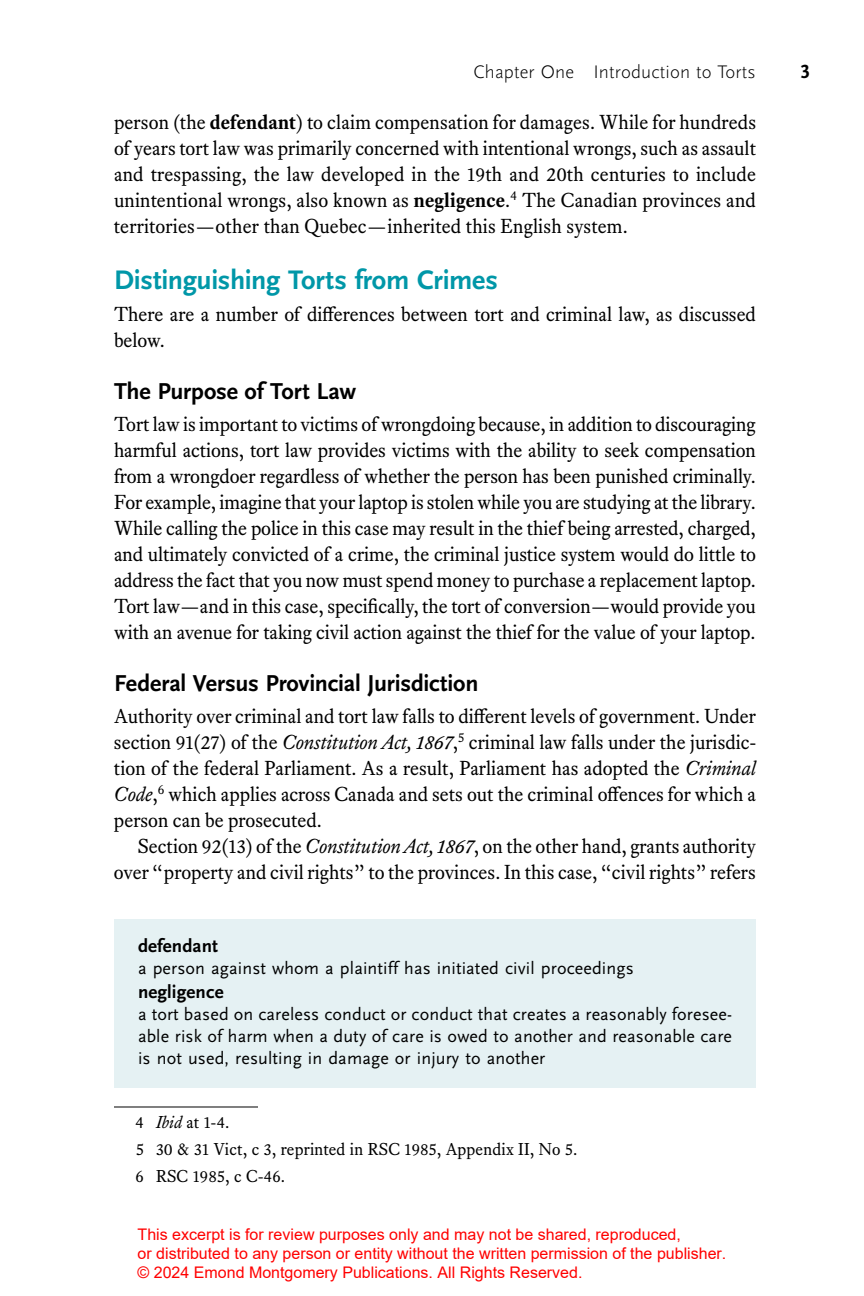
<style>
.page{position:relative;width:864px;height:1296px;background:#fff}
.page>*{position:absolute;margin:0;border:0;box-sizing:border-box;transform-origin:0 0}
.t1{font:700 28px "Scala Sans OT";letter-spacing:-.01em;color:#0097a8}
.t2{font:700 24px "Scala Sans OT";letter-spacing:-.01em;color:#000}
.t3{font:20px/26px "Equity Text B";letter-spacing:-.005em;color:#000;text-align:justify}
.t4{font:700 20px "Scala Sans OT";color:#000}
.t5{font:300 19px "Scala Sans OT";letter-spacing:.005em;color:#000}
.t6{font:700 19px "Scala Sans OT";letter-spacing:.01em;color:#000}
.t7{font:18px/22px "Scala Sans OT";letter-spacing:.01em;color:#000;text-align:justify}
.t8{font:17px/27px "Equity Text B";letter-spacing:.01em;color:#000}
.t9{font:16px/19.2px "Arial";color:#f00}
.s1{font-weight:700}
.s2{font-style:italic}
</style>
<div class="page">
<hr style="left:114px;top:1107px;width:144px;height:1px;background:#000">
<div style="left:114px;top:919px;width:642px;height:169px;background:#e5f1f3"></div>
<p class="t5" style="left:474px;top:61px;width:284px">Chapter One Introduction to Torts</p>
<p class="t4" style="left:800px;top:60px;width:11px">3</p>
<p class="t3" style="left:114px;top:109px;width:644px">person (the <span class="s1">defendant</span>) to claim compensation for damages. While for hundreds of years tort law was primarily concerned with intentional wrongs, such as assault and trespassing, the law developed in the 19th and 20th centuries to include unintentional wrongs, also known as <span class="s1">negligence</span>. <sup>4</sup> The Canadian provinces and territories—other than Quebec—inherited this English system.</p>
<h1 class="t1" style="left:114px;top:264px;width:385px">Distinguishing Torts from Crimes</h1>
<p class="t3" style="left:114px;top:301px;width:644px">There are a number of differences between tort and criminal law, as discussed below.</p>
<p class="t2" style="left:114px;top:378px;width:244px">The Purpose of Tort Law</p>
<p class="t3" style="left:114px;top:411px;width:644px;text-align:left">Tort law is important to victims of wrongdoing because, in addition to discouraging harmful actions, tort law provides victims with the ability to seek compensation from a wrongdoer regardless of whether the person has been punished criminally.<br>For example, imagine that your laptop is stolen while you are studying at the library.<br>While calling the police in this case may result in the thief being arrested, charged, and ultimately convicted of a crime, the criminal justice system would do little to address the fact that you now must spend money to purchase a replacement laptop.<br>Tort law—and in this case, specifically, the tort of conversion—would provide you with an avenue for taking civil action against the thief for the value of your laptop.</p>
<p class="t2" style="left:114px;top:670px;width:366px">Federal Versus Provincial Jurisdiction</p>
<p class="t3" style="left:114px;top:703px;width:644px">Authority over criminal and tort law falls to different levels of government. Under section 91(27) of the <span class="s2">Constitution Act, 1867</span>,<sup>5</sup> criminal law falls under the jurisdic&shy;tion of the federal Parliament. As a result, Parliament has adopted the <span class="s2">Criminal Code</span>,<sup>6</sup> which applies across Canada and sets out the criminal offences for which a person can be prosecuted.</p>
<p class="t3" style="left:114px;top:833px;width:644px;text-align:right">Section 92(13) of the <span class="s2">Constitution Act, 1867</span>, on the other hand, grants authority over “property and civil rights” to the provinces. In this case, “civil rights” refers</p>
<p class="t6" style="left:138px;top:935px;width:82px">defendant</p>
<p class="t7" style="left:138px;top:958px;width:497px">a person against whom a plaintiff has initiated civil proceedings</p>
<p class="t6" style="left:138px;top:981px;width:87px">negligence</p>
<p class="t7" style="left:138px;top:1004px;width:596px">a tort based on careless conduct or conduct that creates a reasonably foresee&shy;able risk of harm when a duty of care is owed to another and reasonable care is not used, resulting in damage or injury to another</p>
<p class="t8" style="left:135px;top:1109px;width:441px">4 <span class="s2">Ibid</span> at 1-4.<br>5 30 &amp; 31 Vict, c 3, reprinted in RSC 1985, Appendix II, No 5.<br>6 RSC 1985, c C-46.</p>
<p class="t9" style="left:138px;top:1225px;width:590px">This excerpt is for review purposes only and may not be shared, reproduced,<br>or distributed to any person or entity without the written permission of the publisher. © 2024 Emond Montgomery Publications. All Rights Reserved.</p>
</div>
